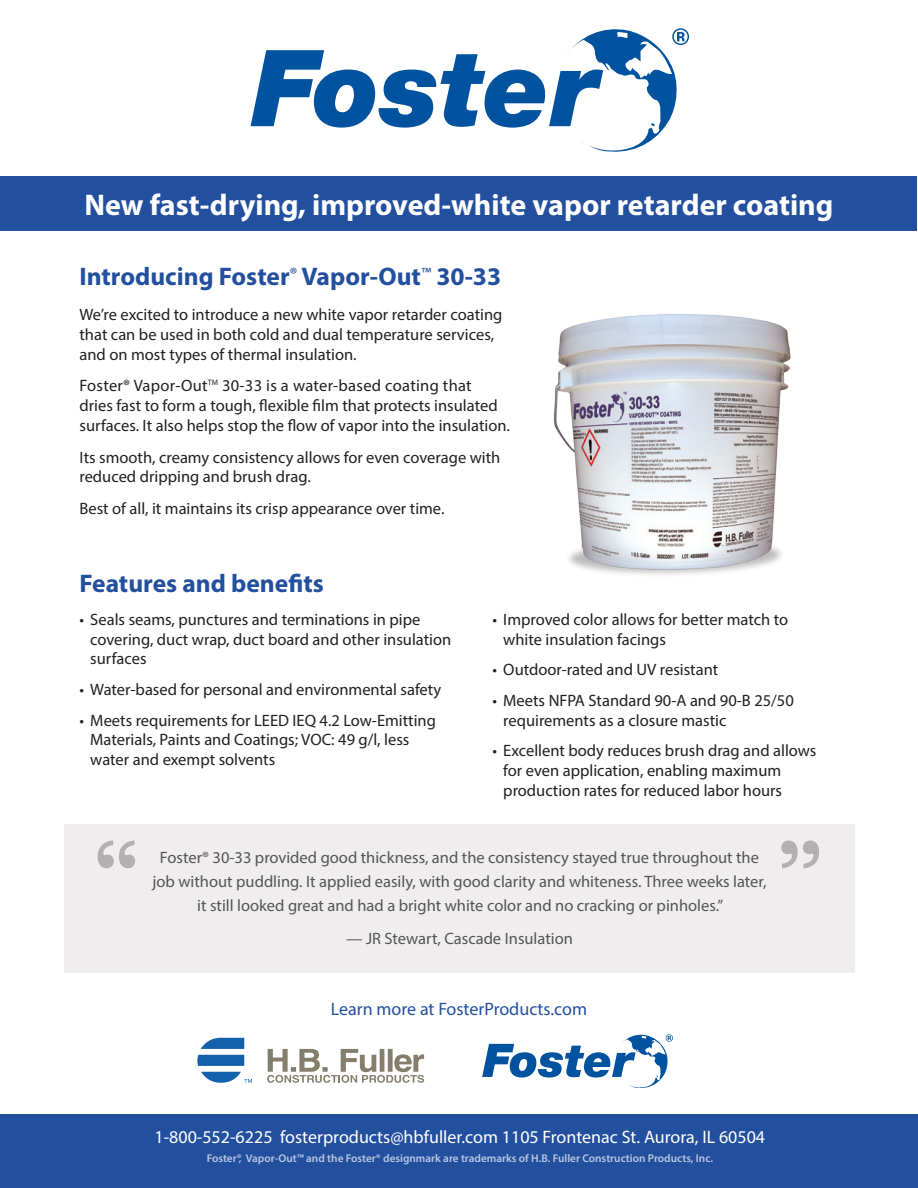
<style>
.page{position:relative;width:918px;height:1188px;background:#fff}
.page>*{position:absolute;margin:0;border:0;box-sizing:border-box;transform-origin:0 0}
.t1{font:700 79.5px "Baskerville";color:#555}
.t2{font:700 30px "Myriad Pro";color:#fff}
.t3{font:700 25.5px "Myriad Pro";color:#234f9f}
.t4{font:18px "Myriad Pro";color:#fff}
.t5{font:18px "Myriad Pro";color:#234f9f}
.t6{font:16.5px/19.8px "Myriad Pro";color:#231f20}
.t7{font:16.5px/24px "Myriad Pro";color:#555;text-align:center}
.t8{font:600 11.25px "Myriad Pro";color:#fff}
</style>
<div class="page">
<svg style="left:251px;top:28px;width:438px;height:124px"></svg>
<div style="left:1px;top:176px;width:916px;height:55px;background:#234f9f"></div>
<img style="left:553px;top:314px;width:238px;height:261px">
<div style="left:64px;top:824px;width:790px;height:149px;background:#f0edee"></div>
<div style="left:1px;top:1115px;width:917px;height:73px;background:#234f9f"></div>
<svg style="left:482px;top:1034px;width:191px;height:54px"></svg>
<svg style="left:267px;top:1049px;width:157px;height:34px"></svg>
<svg style="left:197px;top:1038px;width:55px;height:45px"></svg>
<p class="t2" style="left:85px;top:185px;width:750px">New fast-drying, improved-white vapor retarder coating</p>
<p class="t3" style="left:79px;top:260px;width:423px">Introducing Foster<sup>®</sup> Vapor-Out<sup>™</sup> 30-33</p>
<p class="t6" style="left:80px;top:304px;width:424px">We’re excited to introduce a new white vapor retarder coating that can be used in both cold and dual temperature services, and on most types of thermal insulation.</p>
<p class="t6" style="left:80px;top:376px;width:432px">Foster® Vapor-Out<sup>TM</sup> 30-33 is a water-based coating that<br>dries fast to form a tough, flexible film that protects insulated surfaces. It also helps stop the flow of vapor into the insulation.</p>
<p class="t6" style="left:80px;top:447px;width:422px">Its smooth, creamy consistency allows for even coverage with reduced dripping and brush drag.</p>
<p class="t6" style="left:80px;top:498px;width:366px">Best of all, it maintains its crisp appearance over time.</p>
<p class="t3" style="left:79px;top:567px;width:246px">Features and benefits</p>
<p class="t6" style="left:90px;top:609px;width:363px;text-indent:-11px">• Seals seams, punctures and terminations in pipe covering, duct wrap, duct board and other insulation surfaces</p>
<p class="t6" style="left:80px;top:679px;width:363px">• Water-based for personal and environmental safety</p>
<p class="t6" style="left:90px;top:710px;width:347px;text-indent:-11px">• Meets requirements for LEED IEQ 4.2 Low-Emitting<br>Materials, Paints and Coatings; VOC: 49 g/l, less water and exempt solvents</p>
<p class="t6" style="left:503px;top:609px;width:286px;text-indent:-11px">• Improved color allows for better match to white insulation facings</p>
<p class="t6" style="left:492px;top:659px;width:227px">• Outdoor-rated and UV resistant</p>
<p class="t6" style="left:503px;top:690px;width:292px;text-indent:-11px">• Meets NFPA Standard 90-A and 90-B 25/50 requirements as a closure mastic</p>
<p class="t6" style="left:503px;top:740px;width:315px;text-indent:-11px">• Excellent body reduces brush drag and allows for even application, enabling maximum production rates for reduced labor hours</p>
<h1 class="t1" style="left:93px;top:822px;width:49px">“</h1>
<h1 class="t1" style="left:777px;top:822px;width:49px">”</h1>
<p class="t7" style="left:153px;top:846px;width:615px">Foster® 30-33 provided good thickness, and the consistency stayed true throughout the job without puddling. It applied easily, with good clarity and whiteness. Three weeks later, it still looked great and had a bright white color and no cracking or pinholes.”</p>
<p class="t7" style="left:346px;top:927px;width:228px">— JR Stewart, Cascade Insulation</p>
<p class="t5" style="left:331px;top:997px;width:258px">Learn more at FosterProducts.com</p>
<p class="t4" style="left:154px;top:1126px;width:612px">1-800-552-6225 fosterproducts@hbfuller.com 1105 Frontenac St. Aurora, IL 60504</p>
<p class="t8" style="left:207px;top:1151px;width:508px">Foster®, Vapor-Out™ and the Foster® designmark are trademarks of H.B. Fuller Construction Products, Inc.</p>
</div>
